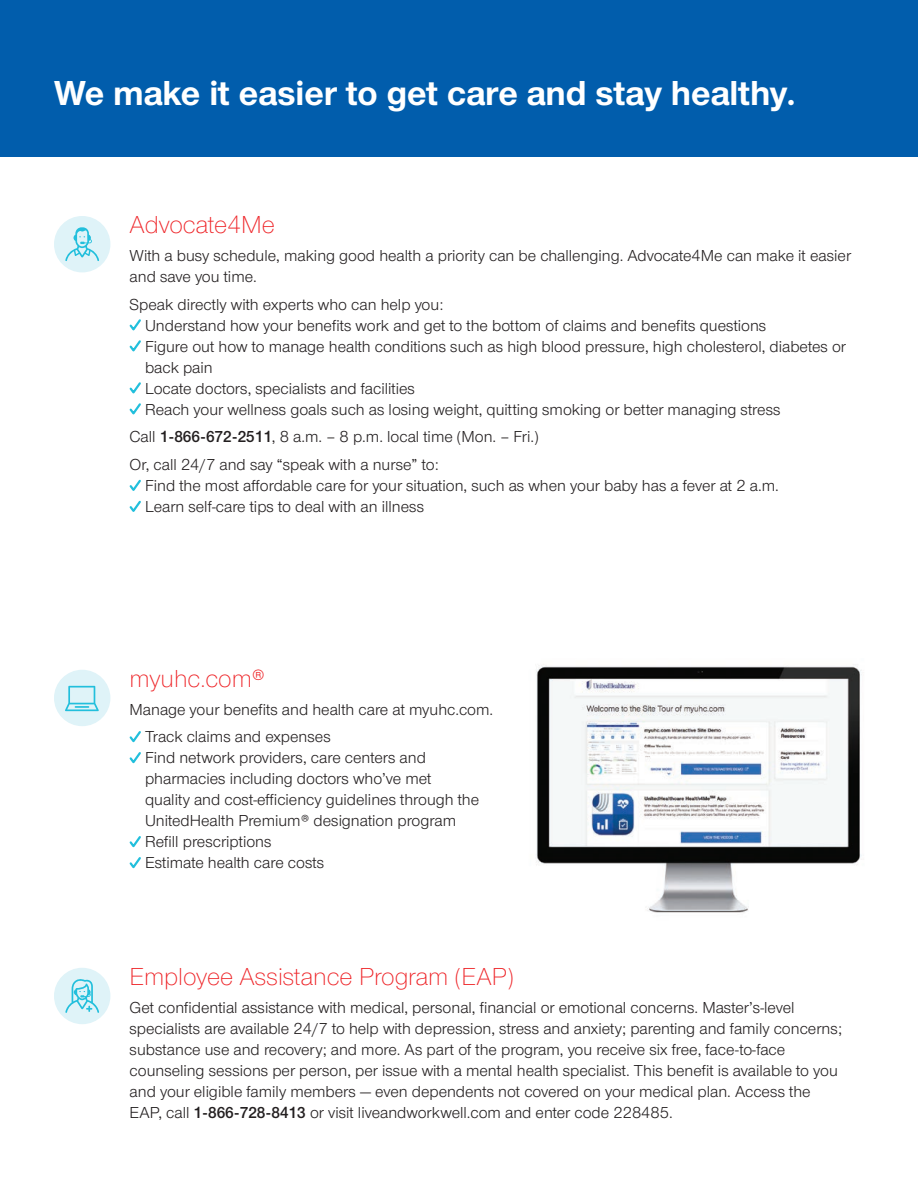
<style>
.page{position:relative;width:918px;height:1188px;background:#fff}
.page>*{position:absolute;margin:0;border:0;box-sizing:border-box;transform-origin:0 0}
.t1{font:700 36px "UHC Sans";color:#fff}
.t2{font:300 25.5px "UHC Sans";color:#ee2327}
.t3{font:16.5px/21px "UHC Sans";color:#231f20}
.s1{font-weight:600}
</style>
<div class="page">
<div style="left:0;top:0;width:918px;height:157px;background:#015dac"></div>
<svg style="left:129px;top:319px;width:12px;height:33px"></svg>
<svg style="left:129px;top:382px;width:12px;height:33px"></svg>
<svg style="left:129px;top:479px;width:12px;height:33px"></svg>
<svg style="left:129px;top:731px;width:12px;height:33px"></svg>
<svg style="left:129px;top:836px;width:12px;height:33px"></svg>
<div style="left:54px;top:670px;width:56px;height:56px;background:#dff3f8;border-radius:50%"></div>
<div style="left:54px;top:968px;width:56px;height:56px;background:#dff3f8;border-radius:50%"></div>
<svg style="left:65px;top:686px;width:34px;height:25px"></svg>
<svg style="left:65px;top:979px;width:34px;height:34px"></svg>
<div style="left:54px;top:216px;width:56px;height:56px;background:#dff3f8;border-radius:50%"></div>
<svg style="left:65px;top:227px;width:34px;height:34px"></svg>
<img style="left:536px;top:664px;width:326px;height:249px">
<p class="t1" style="left:54px;top:69px;width:744px">We make it easier to get care and stay healthy.</p>
<p class="t2" style="left:130px;top:207px;width:147px">Advocate4Me</p>
<p class="t3" style="left:130px;top:244px;width:723px">With a busy schedule, making good health a priority can be challenging. Advocate4Me can make it easier and save you time.</p>
<p class="t3" style="left:130px;top:293px;width:315px">Speak directly with experts who can help you:</p>
<p class="t3" style="left:145px;top:314px;width:623px">Understand how your benefits work and get to the bottom of claims and benefits questions</p>
<p class="t3" style="left:145px;top:335px;width:702px">Figure out how to manage health conditions such as high blood pressure, high cholesterol, diabetes or back pain</p>
<p class="t3" style="left:145px;top:377px;width:271px">Locate doctors, specialists and facilities</p>
<p class="t3" style="left:145px;top:398px;width:637px">Reach your wellness goals such as losing weight, quitting smoking or better managing stress</p>
<p class="t3" style="left:130px;top:426px;width:411px">Call <span class="s1">1-866-672-2511</span>, 8 a.m. – 8 p.m. local time (Mon. – Fri.)</p>
<p class="t3" style="left:130px;top:454px;width:311px">Or, call 24/7 and say “speak with a nurse” to:</p>
<p class="t3" style="left:145px;top:474px;width:635px">Find the most affordable care for your situation, such as when your baby has a fever at 2 a.m.</p>
<p class="t3" style="left:145px;top:495px;width:281px">Learn self-care tips to deal with an illness</p>
<p class="t2" style="left:130px;top:661px;width:137px">myuhc.com®</p>
<p class="t3" style="left:130px;top:698px;width:365px">Manage your benefits and health care at myuhc.com.</p>
<p class="t3" style="left:145px;top:726px;width:187px">Track claims and expenses</p>
<p class="t3" style="left:145px;top:747px;width:336px">Find network providers, care centers and pharmacies including doctors who’ve met quality and cost-efficiency guidelines through the UnitedHealth Premium® designation program</p>
<p class="t3" style="left:145px;top:831px;width:128px">Refill prescriptions</p>
<p class="t3" style="left:145px;top:852px;width:181px">Estimate health care costs</p>
<p class="t2" style="left:130px;top:959px;width:386px">Employee Assistance Program (EAP)</p>
<p class="t3" style="left:130px;top:996px;width:714px">Get confidential assistance with medical, personal, financial or emotional concerns. Master’s-level specialists are available 24/7 to help with depression, stress and anxiety; parenting and family concerns; substance use and recovery; and more. As part of the program, you receive six free, face-to-face counseling sessions per person, per issue with a mental health specialist. This benefit is available to you and your eligible family members — even dependents not covered on your medical plan. Access the EAP, call <span class="s1">1-866-728-8413</span> or visit liveandworkwell.com and enter code 228485.</p>
</div>
